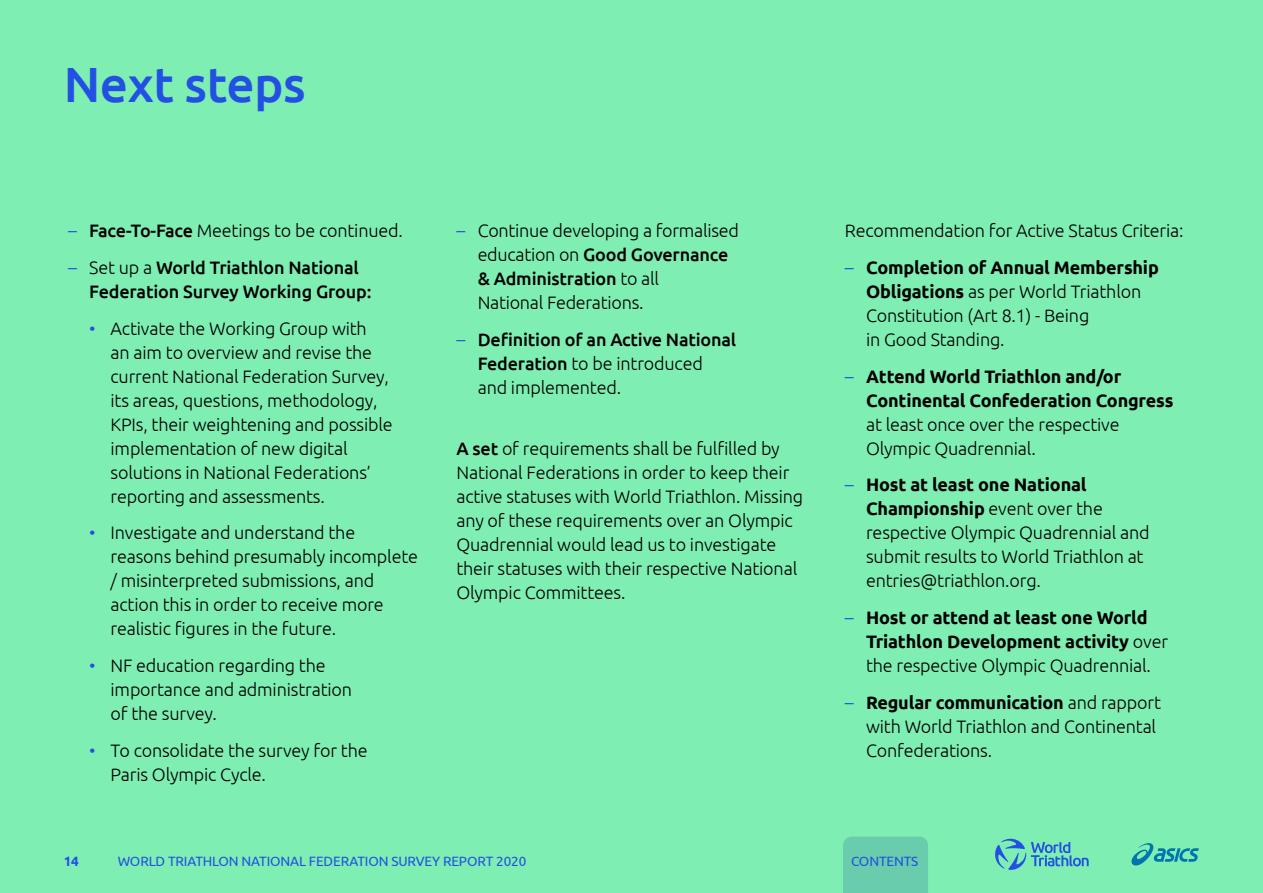
<style>
.page{position:relative;width:1263px;height:893px;background:#7feeb2}
.page>*{position:absolute;margin:0;border:0;box-sizing:border-box;transform-origin:0 0}
.t1{font:500 49.5px "Ubuntu";letter-spacing:-.01em;color:#2250e3}
.t2{font:300 18px/24px "Ubuntu";letter-spacing:-.01em;color:#000}
.t3{font:700 18px/24px "Ubuntu";letter-spacing:-.01em;color:#000}
.t4{font:500 18px/24px "Ubuntu";letter-spacing:-.01em;color:#000}
.t5{font:13.5px "Ubuntu";letter-spacing:-.01em;color:#2250e3}
.t6{font:700 13.5px "Ubuntu";color:#2250e3}
.s1{color:#2250e3}
.s2{font-weight:500}
.s3{font-weight:300;color:#2250e3}
.s4{font-weight:300}
.s5{font-weight:700}
</style>
<div class="page">
<svg style="left:995px;top:839px;width:94px;height:31px"></svg>
<svg style="left:1131px;top:843px;width:68px;height:22px"></svg>
<div style="left:843px;top:837px;width:85px;height:56px;background:#69cdad"></div>
<h1 class="t1" style="left:64px;top:53px;width:244px">Next steps</h1>
<p class="t2" style="left:68px;top:218px;width:336px"><span class="s1">–</span> <span class="s2">Face-To-Face</span> Meetings to be continued.</p>
<p class="t4" style="left:89px;top:255px;width:284px;text-indent:-21px"><span class="s3">–</span> <span class="s4">Set up a</span> World Triathlon National<br>Federation Survey Working Group:</p>
<p class="t2" style="left:111px;top:316px;width:284px;text-indent:-21px"><span class="s1">•</span> Activate the Working Group with<br>an aim to overview and revise the current National Federation Survey, its areas, questions, methodology, KPIs, their weightening and possible implementation of new digital solutions in National Federations’ reporting and assessments.</p>
<p class="t2" style="left:111px;top:521px;width:309px;text-indent:-21px"><span class="s1">•</span> Investigate and understand the reasons behind presumably incomplete / misinterpreted submissions, and action this in order to receive more realistic figures in the future.</p>
<p class="t2" style="left:111px;top:653px;width:243px;text-indent:-21px"><span class="s1">•</span> NF education regarding the importance and administration of the survey.</p>
<p class="t2" style="left:111px;top:738px;width:259px;text-indent:-21px"><span class="s1">•</span> To consolidate the survey for the<br>Paris Olympic Cycle.</p>
<p class="t2" style="left:478px;top:218px;width:263px;text-indent:-21px"><span class="s1">–</span> Continue developing a formalised education on <span class="s2">Good Governance &amp; Administration</span> to all<br>National Federations.</p>
<p class="t4" style="left:478px;top:327px;width:260px;text-indent:-21px"><span class="s3">–</span> Definition of an Active National<br>Federation <span class="s4">to be introduced and implemented.</span></p>
<p class="t2" style="left:456px;top:436px;width:348px"><span class="s2">A set</span> of requirements shall be fulfilled by National Federations in order to keep their active statuses with World Triathlon. Missing any of these requirements over an Olympic Quadrennial would lead us to investigate their statuses with their respective National Olympic Committees.</p>
<p class="t2" style="left:845px;top:218px;width:340px">Recommendation for Active Status Criteria:</p>
<p class="t2" style="left:866px;top:255px;width:294px;text-indent:-21px"><span class="s1">–</span> <span class="s5">Completion of Annual Membership<br>Obligations</span> as per World Triathlon<br>Constitution (Art 8.1) - Being<br>in Good Standing.</p>
<p class="t3" style="left:866px;top:364px;width:309px;text-indent:-21px"><span class="s3">–</span> Attend World Triathlon and/or<br>Continental Confederation Congress</p>
<p class="t2" style="left:866px;top:412px;width:255px">at least once over the respective<br>Olympic Quadrennial.</p>
<p class="t2" style="left:866px;top:472px;width:285px;text-indent:-21px"><span class="s1">–</span> <span class="s5">Host at least one National<br>Championship</span> event over the respective Olympic Quadrennial and submit results to World Triathlon at entries@triathlon.org.</p>
<p class="t3" style="left:866px;top:605px;width:303px;text-indent:-21px"><span class="s3">–</span> Host or attend at least one World<br>Triathlon Development activity <span class="s4">over the respective Olympic Quadrennial.</span></p>
<p class="t2" style="left:866px;top:690px;width:296px;text-indent:-21px"><span class="s1">–</span> <span class="s5">Regular communication</span> and rapport with World Triathlon and Continental<br>Confederations.</p>
<p class="t6" style="left:64px;top:853px;width:17px">14</p>
<p class="t5" style="left:118px;top:853px;width:410px">WORLD TRIATHLON NATIONAL FEDERATION SURVEY REPORT 2020</p>
<p class="t5" style="left:851px;top:853px;width:69px">CONTENTS</p>
</div>
